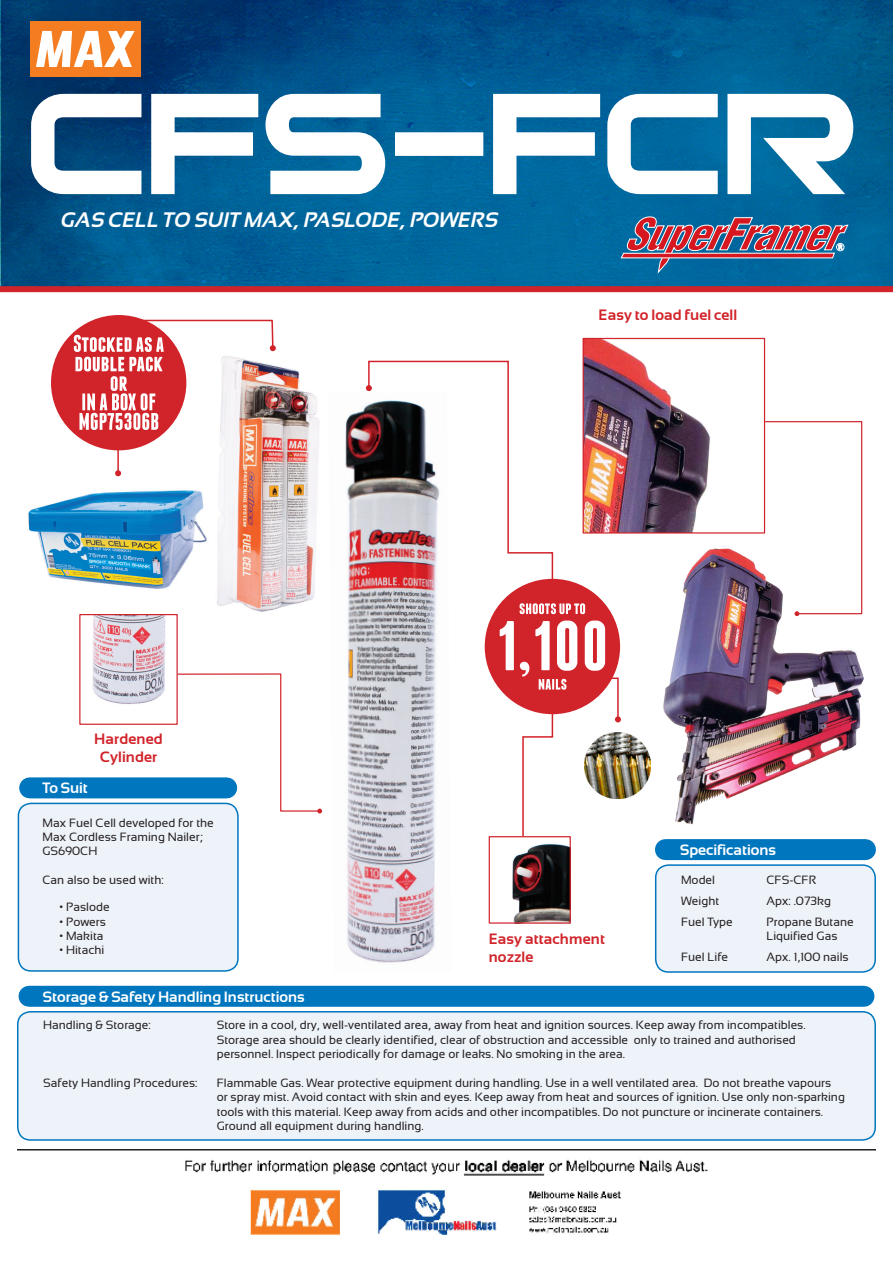
<style>
.page{position:relative;width:893px;height:1263px;background:#fff}
.page>*{position:absolute;margin:0;border:0;box-sizing:border-box;transform-origin:0 0}
.t1{font:italic 700 21px "Sansation";color:#fff}
.Paragraph_Style_1{font:700 15px "Sansation";letter-spacing:.01em;color:#d1232a}
.t2{font:700 15px "Sansation";color:#fff}
.Paragraph_Style_2{font:12px/14.4px "Sansation";color:#231f20}
.Paragraph_Style_3{font:12px "Sansation";color:#231f20}
</style>
<div class="page">
<svg style="left:368px;top:360px;width:186px;height:478px"></svg>
<svg style="left:366px;top:385px;width:6px;height:6px"></svg>
<div style="left:18px;top:803px;width:220px;height:168px;background:#eef3f9;border-radius:13px"></div>
<div style="left:18px;top:803px;width:221px;height:169px;border:2px solid #0076be;border-radius:13px"></div>
<div style="left:18px;top:1012px;width:857px;height:128px;background:#eef3f9;border-radius:13px"></div>
<div style="left:17px;top:1011px;width:859px;height:130px;border:2px solid #0076be;border-radius:13px"></div>
<img style="left:185px;top:1159px;width:523px;height:76px">
<svg style="left:1px;top:0;width:891px;height:286px;background:#00578d"></svg>
<img style="left:345px;top:391px;width:107px;height:572px">
<img style="left:663px;top:546px;width:201px;height:279px">
<img style="left:585px;top:340px;width:126px;height:192px">
<div style="left:583px;top:338px;width:182px;height:196px;border:1px solid #d1232a"></div>
<img style="left:93px;top:616px;width:73px;height:88px">
<div style="left:79px;top:614px;width:99px;height:111px;border:1px solid #d1232a"></div>
<img style="left:512px;top:844px;width:57px;height:78px">
<div style="left:489px;top:836px;width:82px;height:88px;border:1px solid #d1232a"></div>
<svg style="left:177px;top:673px;width:145px;height:140px"></svg>
<svg style="left:764px;top:420px;width:99px;height:196px"></svg>
<svg style="left:31px;top:94px;width:822px;height:100px"></svg>
<div style="left:30px;top:21px;width:110px;height:56px;background:#f47d21"></div>
<svg style="left:36px;top:31px;width:99px;height:36px"></svg>
<svg style="left:620px;top:216px;width:229px;height:57px;background:#636686"></svg>
<div style="left:0;top:286px;width:893px;height:6px;background:#d1232a"></div>
<hr style="left:17px;top:1149px;width:859px;height:1px;background:#231f20">
<div style="left:29px;top:986px;width:835px;height:21px;background:#0076be"></div>
<div style="left:30px;top:777px;width:197px;height:21px;background:#0076be"></div>
<div style="left:656px;top:865px;width:219px;height:107px;background:#eef3f9;border-radius:13px"></div>
<div style="left:655px;top:864px;width:221px;height:109px;border:2px solid #0076be;border-radius:13px"></div>
<div style="left:665px;top:839px;width:200px;height:21px;background:#0076be"></div>
<div style="left:485px;top:579px;width:135px;height:135px;background:#d1232a;border-radius:50%"></div>
<svg style="left:520px;top:603px;width:65px;height:11px"></svg>
<img style="left:585px;top:733px;width:66px;height:65px">
<svg style="left:500px;top:620px;width:121px;height:102px"></svg>
<img style="left:217px;top:366px;width:102px;height:247px">
<img style="left:28px;top:490px;width:179px;height:99px">
<div style="left:51px;top:315px;width:135px;height:135px;background:#d1232a;border-radius:50%"></div>
<svg style="left:74px;top:319px;width:202px;height:111px"></svg>
<hr style="left:117px;top:436px;width:2px;height:37px;background:#d1232a">
<svg style="left:115px;top:470px;width:6px;height:6px"></svg>
<p class="t1" style="left:60px;top:209px;width:444px">GAS CELL TO SUIT MAX,PASLODE,POWERS</p>
<p class="Paragraph_Style_1" style="left:598px;top:307px;width:140px">Easy to load fuel cell</p>
<p class="Paragraph_Style_1" style="left:94px;top:730px;width:70px">Hardened</p>
<p class="Paragraph_Style_1" style="left:100px;top:748px;width:59px">Cylinder</p>
<p class="t2" style="left:43px;top:780px;width:47px">To Suit</p>
<p class="Paragraph_Style_2" style="left:43px;top:815px;width:173px">Max Fuel Cell developed for the<br>Max Cordless Framing Nailer;<br>GS690CH</p>
<p class="Paragraph_Style_2" style="left:43px;top:873px;width:123px">Can also be used with:</p>
<p class="Paragraph_Style_2" style="left:60px;top:900px;width:52px">• Paslode</p>
<p class="Paragraph_Style_2" style="left:60px;top:914px;width:48px">• Powers</p>
<p class="Paragraph_Style_2" style="left:60px;top:929px;width:45px">• Makita</p>
<p class="Paragraph_Style_2" style="left:60px;top:943px;width:46px">• Hitachi</p>
<p class="t2" style="left:43px;top:988px;width:264px">Storage &amp; Safety Handling Instructions</p>
<p class="Paragraph_Style_1" style="left:489px;top:930px;width:118px">Easy attachment</p>
<p class="Paragraph_Style_1" style="left:489px;top:948px;width:46px">nozzle</p>
<p class="t2" style="left:680px;top:841px;width:98px">Specifications</p>
<p class="Paragraph_Style_2" style="left:681px;top:873px;width:36px">Model</p>
<p class="Paragraph_Style_3" style="left:766px;top:873px;width:51px">CFS-CFR</p>
<p class="Paragraph_Style_3" style="left:681px;top:894px;width:40px">Weight</p>
<p class="Paragraph_Style_3" style="left:766px;top:894px;width:66px">Apx: .073kg</p>
<p class="Paragraph_Style_3" style="left:681px;top:915px;width:53px">Fuel Type</p>
<p class="Paragraph_Style_3" style="left:766px;top:915px;width:89px">Propane Butane</p>
<p class="Paragraph_Style_3" style="left:766px;top:929px;width:73px">Liquified Gas</p>
<p class="Paragraph_Style_3" style="left:681px;top:950px;width:49px">Fuel Life</p>
<p class="Paragraph_Style_3" style="left:766px;top:950px;width:84px">Apx. 1,100 nails</p>
<p class="Paragraph_Style_2" style="left:43px;top:1018px;width:109px">Handling &amp; Storage:</p>
<p class="Paragraph_Style_2" style="left:217px;top:1018px;width:590px">Store in a cool, dry, well-ventilated area, away from heat and ignition sources. Keep away from incompatibles.<br>Storage area should be clearly identified, clear of obstruction and accessible only to trained and authorised personnel. Inspect periodically for damage or leaks. No smoking in the area.</p>
<p class="Paragraph_Style_2" style="left:43px;top:1075px;width:156px">Safety Handling Procedures:</p>
<p class="Paragraph_Style_2" style="left:217px;top:1075px;width:616px">Flammable Gas. Wear protective equipment during handling. Use in a well ventilated area. Do not breathe vapours</p>
<p class="Paragraph_Style_2" style="left:217px;top:1090px;width:630px">or spray mist. Avoid contact with skin and eyes. Keep away from heat and sources of ignition. Use only non-sparking tools with this material. Keep away from acids and other incompatibles. Do not puncture or incinerate containers.<br>Ground all equipment during handling.</p>
</div>
